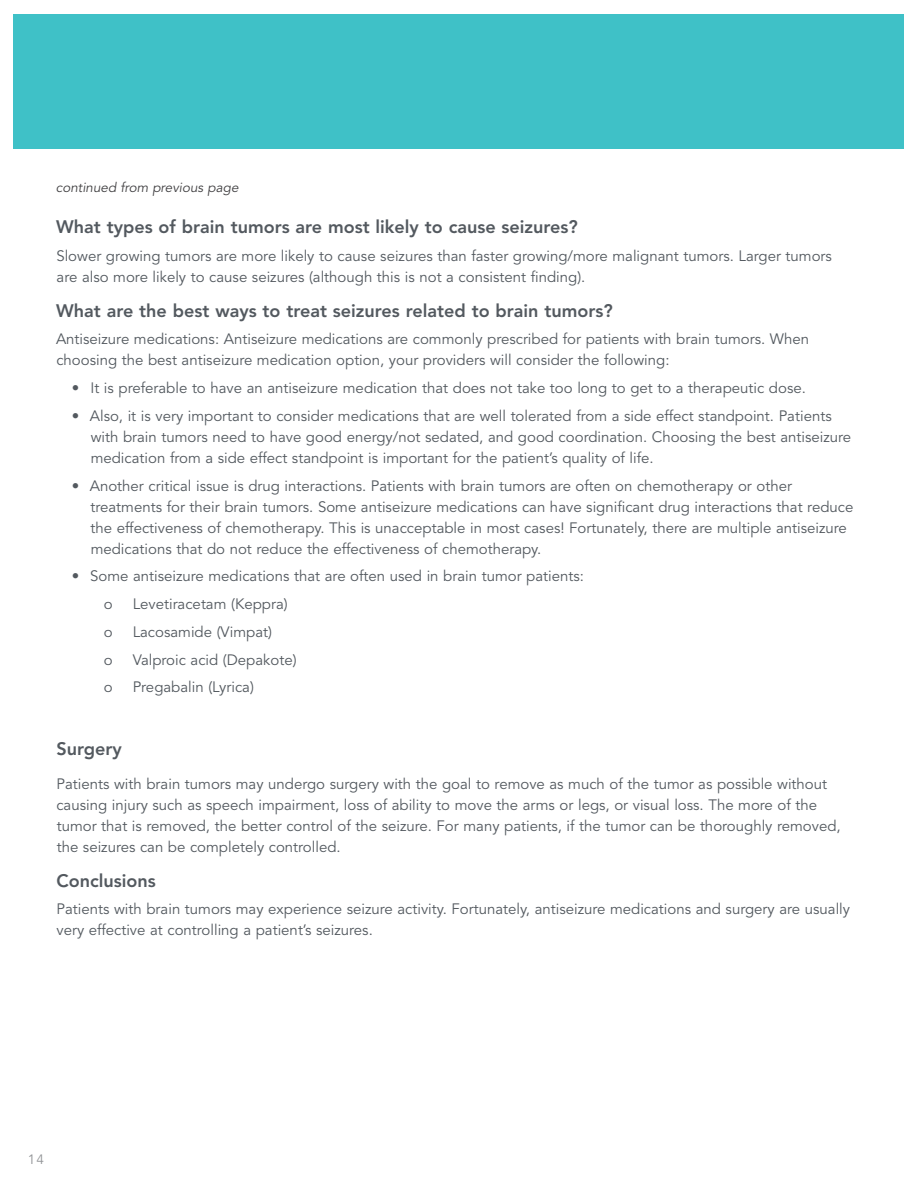
<style>
.page{position:relative;width:918px;height:1188px;background:#fff}
.page>*{position:absolute;margin:0;border:0;box-sizing:border-box;transform-origin:0 0}
.t1{font:800 18px "Avenir LT Std";color:#53595f}
.t2{font:15px/21px "Avenir LT Std";color:#53595f}
.t3{font:italic 13.5px "Avenir LT Std";color:#414042}
.t4{font:13.5px "Avenir LT Std";color:#939598}
</style>
<div class="page">
<div style="left:14px;top:14px;width:890px;height:135px;background:#3fc1c7"></div>
<p class="t3" style="left:56px;top:180px;width:184px">continued from previous page</p>
<p class="t1" style="left:56px;top:217px;width:523px">What types of brain tumors are most likely to cause seizures?</p>
<p class="t2" style="left:56px;top:246px;width:777px">Slower growing tumors are more likely to cause seizures than faster growing/more malignant tumors. Larger tumors are also more likely to cause seizures (although this is not a consistent finding).</p>
<p class="t1" style="left:56px;top:300px;width:558px">What are the best ways to treat seizures related to brain tumors?</p>
<p class="t2" style="left:56px;top:329px;width:754px">Antiseizure medications: Antiseizure medications are commonly prescribed for patients with brain tumors. When choosing the best antiseizure medication option, your providers will consider the following:</p>
<p class="t2" style="left:72px;top:378px;width:736px">• It is preferable to have an antiseizure medication that does not take too long to get to a therapeutic dose.</p>
<p class="t2" style="left:91px;top:406px;width:762px;text-indent:-19px">• Also, it is very important to consider medications that are well tolerated from a side effect standpoint. Patients with brain tumors need to have good energy/not sedated, and good coordination. Choosing the best antiseizure medication from a side effect standpoint is important for the patient’s quality of life.</p>
<p class="t2" style="left:90px;top:475px;width:764px;text-indent:-19px">• Another critical issue is drug interactions. Patients with brain tumors are often on chemotherapy or other treatments for their brain tumors. Some antiseizure medications can have significant drug interactions that reduce the effectiveness of chemotherapy. This is unacceptable in most cases! Fortunately, there are multiple antiseizure medications that do not reduce the effectiveness of chemotherapy.</p>
<p class="t2" style="left:104px;top:563px;width:482px;line-height:27.8px;text-indent:-32px">• Some antiseizure medications that are often used in brain tumor patients: o</p>
<p class="t2" style="left:133px;top:594px;width:157px">Levetiracetam (Keppra)</p>
<p class="t2" style="left:104px;top:622px;width:10px">o</p>
<p class="t2" style="left:133px;top:622px;width:141px">Lacosamide (Vimpat)</p>
<p class="t2" style="left:104px;top:649px;width:10px">o</p>
<p class="t2" style="left:133px;top:649px;width:165px">Valproic acid (Depakote)</p>
<p class="t2" style="left:104px;top:677px;width:10px">o</p>
<p class="t2" style="left:133px;top:677px;width:123px">Pregabalin (Lyrica)</p>
<p class="t1" style="left:56px;top:738px;width:67px">Surgery</p>
<p class="t2" style="left:56px;top:774px;width:786px">Patients with brain tumors may undergo surgery with the goal to remove as much of the tumor as possible without causing injury such as speech impairment, loss of ability to move the arms or legs, or visual loss. The more of the tumor that is removed, the better control of the seizure. For many patients, if the tumor can be thoroughly removed, the seizures can be completely controlled.</p>
<p class="t1" style="left:56px;top:870px;width:101px">Conclusions</p>
<p class="t2" style="left:56px;top:899px;width:795px">Patients with brain tumors may experience seizure activity. Fortunately, antiseizure medications and surgery are usually very effective at controlling a patient’s seizures.</p>
<p class="t4" style="left:28px;top:1152px;width:17px">14</p>
</div>
